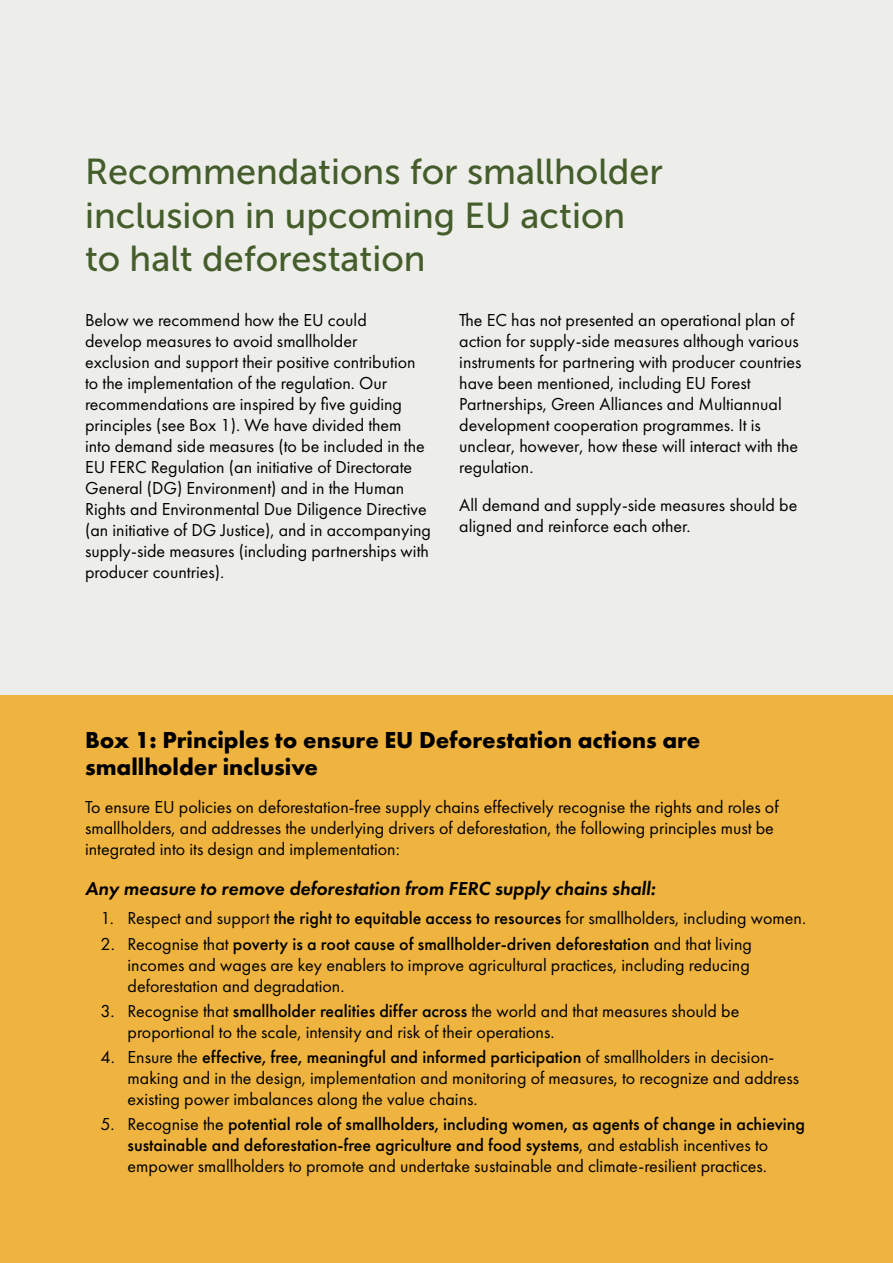
<style>
.page{position:relative;width:893px;height:1263px;background:#edede9}
.page>*{position:absolute;margin:0;border:0;box-sizing:border-box;transform-origin:0 0}
.heading_1{font:36px/43.2px "Museo Sans 500";color:#445d2b}
.Body{font:700 24px/27px "Futura PT";color:#000}
.Body-2{font:italic 600 19.5px "Futura PT";color:#000}
.Body-3{font:18px/21px "Futura PT";color:#000}
.t1{font:500 18px/21px "Futura PT";color:#000}
.s1{font-weight:500}
.s2{font-weight:400}
</style>
<div class="page">
<div style="left:0;top:696px;width:893px;height:567px;background:#efb33f"></div>
<p class="heading_1" style="left:85px;top:150px;width:579px">Recommendations for smallholder inclusion in upcoming EU action to halt deforestation</p>
<p class="Body-3" style="left:85px;top:309px;width:347px">Below we recommend how the EU could<br>develop measures to avoid smallholder<br>exclusion and support their positive contribution to the implementation of the regulation. Our recommendations are inspired by five guiding principles (see Box 1). We have divided them into demand side measures (to be included in the EU FERC Regulation (an initiative of Directorate General (DG) Environment) and in the Human Rights and Environmental Due Diligence Directive (an initiative of DG Justice), and in accompanying supply-side measures (including partnerships with producer countries).</p>
<p class="Body-3" style="left:459px;top:309px;width:344px">The EC has not presented an operational plan of action for supply-side measures although various instruments for partnering with producer countries have been mentioned, including EU Forest Partnerships, Green Alliances and Multiannual development cooperation programmes. It is unclear, however, how these will interact with the regulation.</p>
<p class="Body-3" style="left:459px;top:494px;width:340px">All demand and supply-side measures should be aligned and reinforce each other.</p>
<p class="Body" style="left:85px;top:726px;width:617px">Box 1: Principles to ensure EU Deforestation actions are smallholder inclusive</p>
<p class="Body-3" style="left:85px;top:797px;width:695px">To ensure EU policies on deforestation-free supply chains effectively recognise the rights and roles of smallholders, and addresses the underlying drivers of deforestation, the following principles must be integrated into its design and implementation:</p>
<p class="Body-2" style="left:85px;top:876px;width:572px">Any measure to remove deforestation from FERC supply chains shall:</p>
<p class="Body-3" style="left:101px;top:908px;width:707px">1. Respect and support <span class="s1">the right to equitable access to resources</span> for smallholders, including women.</p>
<p class="Body-3" style="left:128px;top:933px;width:626px;text-align:justify;text-indent:-27px">2. Recognise that <span class="s1">poverty is a root cause of smallholder-driven deforestation</span> and that living incomes and wages are key enablers to improve agricultural practices, including reducing deforestation and degradation.</p>
<p class="Body-3" style="left:128px;top:1000px;width:613px;text-indent:-27px">3. Recognise that <span class="s1">smallholder realities differ across</span> the world and that measures should be proportional to the scale, intensity and risk of their operations.</p>
<p class="Body-3" style="left:128px;top:1046px;width:673px;text-indent:-27px">4. Ensure the <span class="s1">effective, free, meaningful and informed participation</span> of smallholders in decision&shy;making and in the design, implementation and monitoring of measures, to recognize and address existing power imbalances along the value chains.</p>
<p class="t1" style="left:128px;top:1114px;width:679px;text-indent:-27px"><span class="s2">5. Recognise the</span> potential role of smallholders, including women, as agents of change in achieving sustainable and deforestation-free agriculture and food systems<span class="s2">, and establish incentives to empower smallholders to promote and undertake sustainable and climate-resilient practices.</span></p>
</div>
